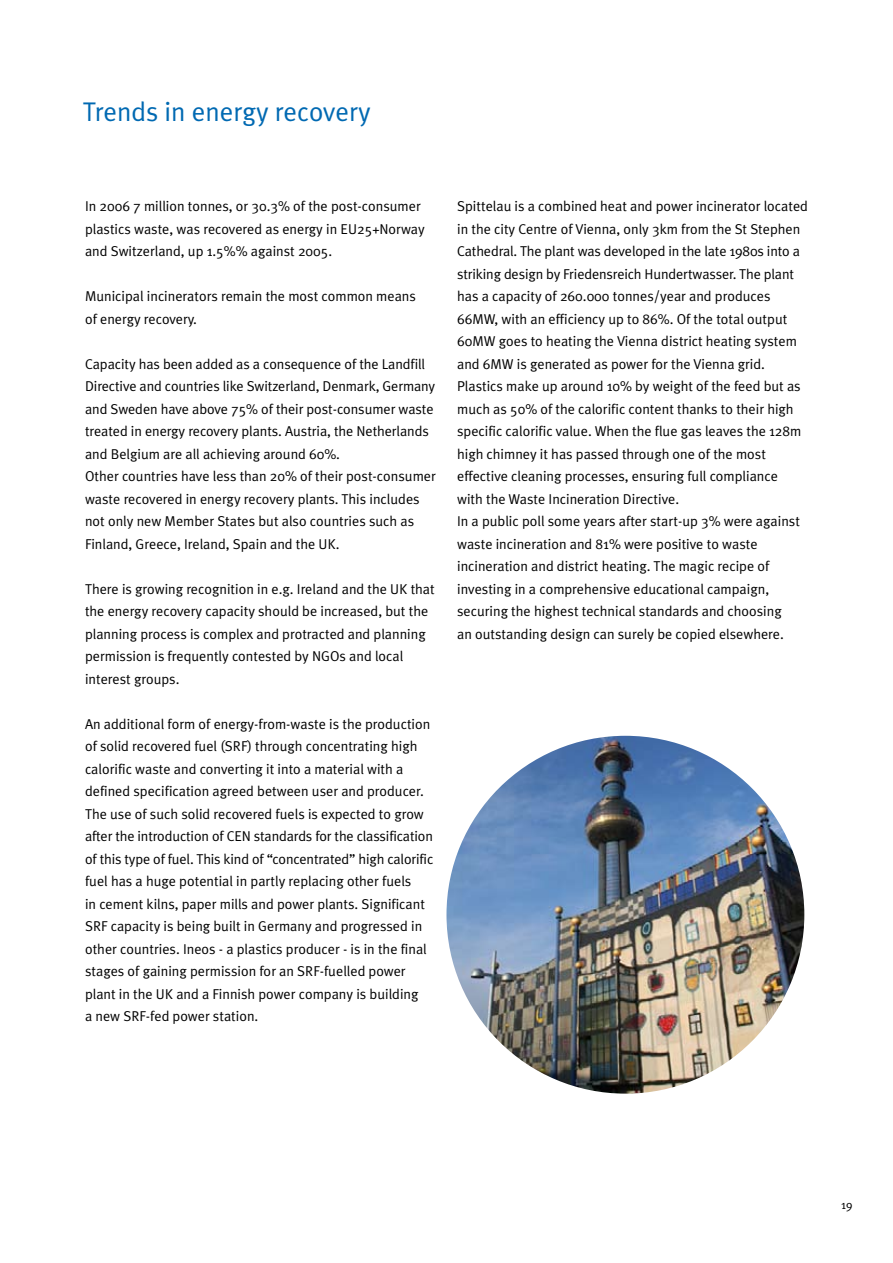
<style>
.page{position:relative;width:893px;height:1263px;background:#fff}
.page>*{position:absolute;margin:0;border:0;box-sizing:border-box;transform-origin:0 0}
.t1{font:27px "Meta Plus Normal";color:#0069b2}
.t2{font:14.25px/22.5px "Meta Plus Normal";color:#000}
.t3{font:12px "Meta Plus Normal";color:#000}
</style>
<div class="page">
<img style="left:446px;top:736px;width:358px;height:358px;border-radius:50%">
<h1 class="t1" style="left:83px;top:96px;width:289px">Trends in energy recovery</h1>
<p class="t2" style="left:85px;top:195px;width:341px">In 2006 7 million tonnes, or 30.3% of the post-consumer plastics waste, was recovered as energy in EU25+Norway and Switzerland, up 1.5%% against 2005.</p>
<p class="t2" style="left:85px;top:285px;width:332px">Municipal incinerators remain the most common means of energy recovery.</p>
<p class="t2" style="left:85px;top:352px;width:352px">Capacity has been added as a consequence of the Landfill Directive and countries like Switzerland, Denmark, Germany and Sweden have above 75% of their post-consumer waste treated in energy recovery plants. Austria, the Netherlands and Belgium are all achieving around 60%.<br>Other countries have less than 20% of their post-consumer waste recovered in energy recovery plants. This includes not only new Member States but also countries such as Finland, Greece, Ireland, Spain and the UK.</p>
<p class="t2" style="left:85px;top:577px;width:351px">There is growing recognition in e.g. Ireland and the UK that the energy recovery capacity should be increased, but the planning process is complex and protracted and planning permission is frequently contested by NGOs and local interest groups.</p>
<p class="t2" style="left:85px;top:712px;width:350px">An additional form of energy-from-waste is the production of solid recovered fuel (SRF) through concentrating high calorific waste and converting it into a material with a defined specification agreed between user and producer.<br>The use of such solid recovered fuels is expected to grow after the introduction of CEN standards for the classification of this type of fuel. This kind of “concentrated” high calorific fuel has a huge potential in partly replacing other fuels<br>in cement kilns, paper mills and power plants. Significant SRF capacity is being built in Germany and progressed in other countries. Ineos - a plastics producer - is in the final stages of gaining permission for an SRF-fuelled power plant in the UK and a Finnish power company is building<br>a new SRF-fed power station.</p>
<p class="t2" style="left:457px;top:195px;width:352px">Spittelau is a combined heat and power incinerator located in the city Centre of Vienna, only 3km from the St Stephen Cathedral. The plant was developed in the late 1980s into a striking design by Friedensreich Hundertwasser. The plant has a capacity of 260.000 tonnes/year and produces 66MW, with an efficiency up to 86%. Of the total output 60MW goes to heating the Vienna district heating system and 6MW is generated as power for the Vienna grid.<br>Plastics make up around 10% by weight of the feed but as much as 50% of the calorific content thanks to their high specific calorific value. When the flue gas leaves the 128m high chimney it has passed through one of the most effective cleaning processes, ensuring full compliance<br>with the Waste Incineration Directive.<br>In a public poll some years after start-up 3% were against waste incineration and 81% were positive to waste incineration and district heating. The magic recipe of investing in a comprehensive educational campaign, securing the highest technical standards and choosing<br>an outstanding design can surely be copied elsewhere.</p>
<p class="t3" style="left:841px;top:1197px;width:13px">19</p>
</div>
